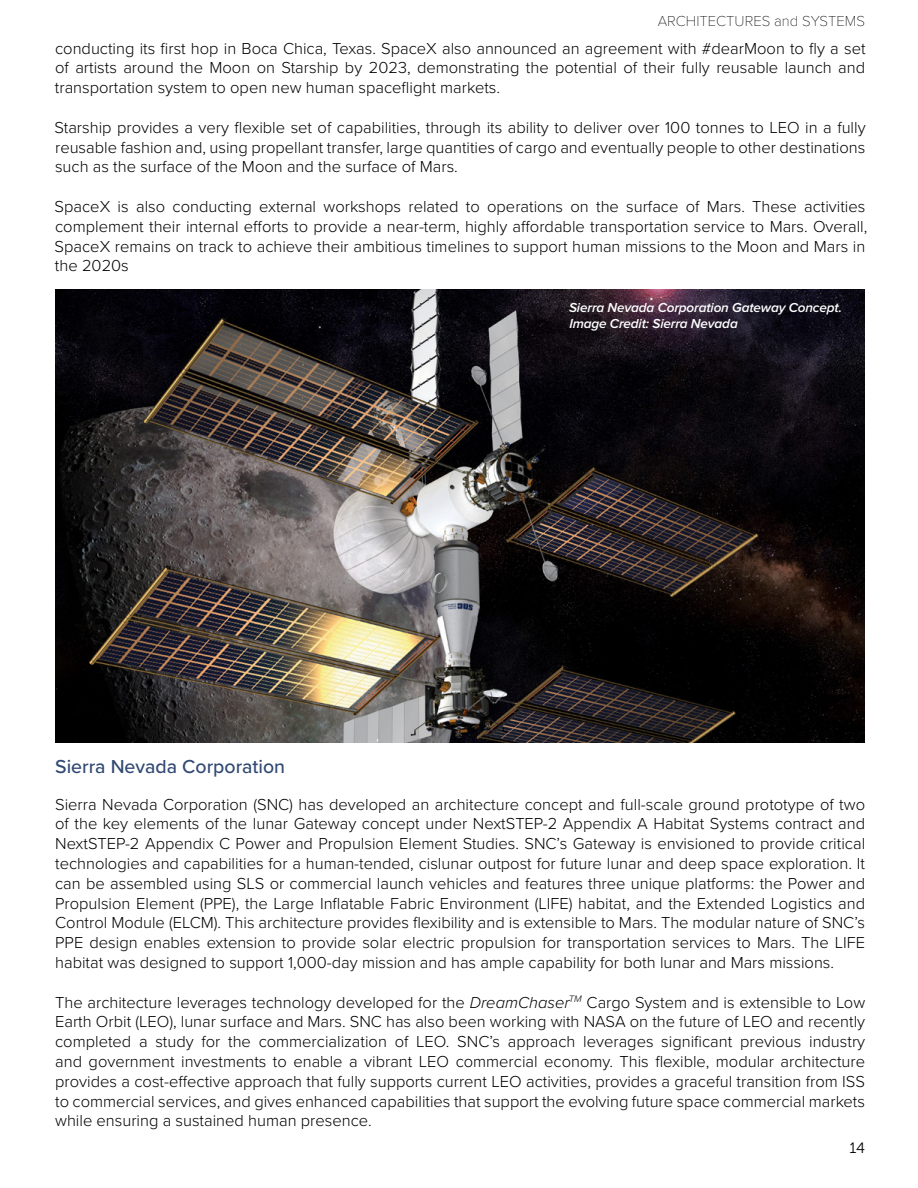
<style>
.page{position:relative;width:918px;height:1188px;background:#fff}
.page>*{position:absolute;margin:0;border:0;box-sizing:border-box;transform-origin:0 0}
.t1{font:500 19.5px "Proxima Nova";color:#324973}
.t2{font:300 16.5px/19.8px "Proxima Nova";color:#000;text-align:justify}
.t3{font:100 15px "Proxima Nova T";color:#000}
.t4{font:15px "Museo Sans 300";color:#000}
.t5{font:italic 600 13.5px/16.2px "Proxima Nova";letter-spacing:-.01em;color:#fff}
.s1{font-style:italic}
</style>
<div class="page">
<img style="left:55px;top:290px;width:810px;height:453px">
<p class="t3" style="left:658px;top:10px;width:209px">ARCHITECTURES and SYSTEMS</p>
<p class="t2" style="left:55px;top:37px;width:812px">conducting its first hop in Boca Chica, Texas. SpaceX also announced an agreement with #dearMoon to fly a set of artists around the Moon on Starship by 2023, demonstrating the potential of their fully reusable launch and transportation system to open new human spaceflight markets.</p>
<p class="t2" style="left:55px;top:116px;width:813px">Starship provides a very flexible set of capabilities, through its ability to deliver over 100 tonnes to LEO in a fully reusable fashion and, using propellant transfer, large quantities of cargo and eventually people to other destinations such as the surface of the Moon and the surface of Mars.</p>
<p class="t2" style="left:55px;top:196px;width:814px;text-align:left">SpaceX is also conducting external workshops related to operations on the surface of Mars. These activities complement their internal efforts to provide a near-term, highly affordable transportation service to Mars. Overall, SpaceX remains on track to achieve their ambitious timelines to support human missions to the Moon and Mars in the 2020s</p>
<p class="t5" style="left:569px;top:299px;width:274px">Sierra Nevada Corporation Gateway Concept.<br>Image Credit: Sierra Nevada</p>
<p class="t1" style="left:55px;top:752px;width:232px">Sierra Nevada Corporation</p>
<p class="t2" style="left:55px;top:793px;width:812px">Sierra Nevada Corporation (SNC) has developed an architecture concept and full-scale ground prototype of two of the key elements of the lunar Gateway concept under NextSTEP-2 Appendix A Habitat Systems contract and NextSTEP-2 Appendix C Power and Propulsion Element Studies. SNC’s Gateway is envisioned to provide critical technologies and capabilities for a human-tended, cislunar outpost for future lunar and deep space exploration. It can be assembled using SLS or commercial launch vehicles and features three unique platforms: the Power and Propulsion Element (PPE), the Large Inflatable Fabric Environment (LIFE) habitat, and the Extended Logistics and Control Module (ELCM). This architecture provides flexibility and is extensible to Mars. The modular nature of SNC’s PPE design enables extension to provide solar electric propulsion for transportation services to Mars. The LIFE habitat was designed to support 1,000-day mission and has ample capability for both lunar and Mars missions.</p>
<p class="t2" style="left:55px;top:991px;width:812px">The architecture leverages technology developed for the <span class="s1">DreamChaser</span><sup>TM</sup> Cargo System and is extensible to Low Earth Orbit (LEO), lunar surface and Mars. SNC has also been working with NASA on the future of LEO and recently completed a study for the commercialization of LEO. SNC’s approach leverages significant previous industry and government investments to enable a vibrant LEO commercial economy. This flexible, modular architecture provides a cost-effective approach that fully supports current LEO activities, provides a graceful transition from ISS to commercial services, and gives enhanced capabilities that support the evolving future space commercial markets while ensuring a sustained human presence.</p>
<p class="t4" style="left:849px;top:1140px;width:17px">14</p>
</div>
